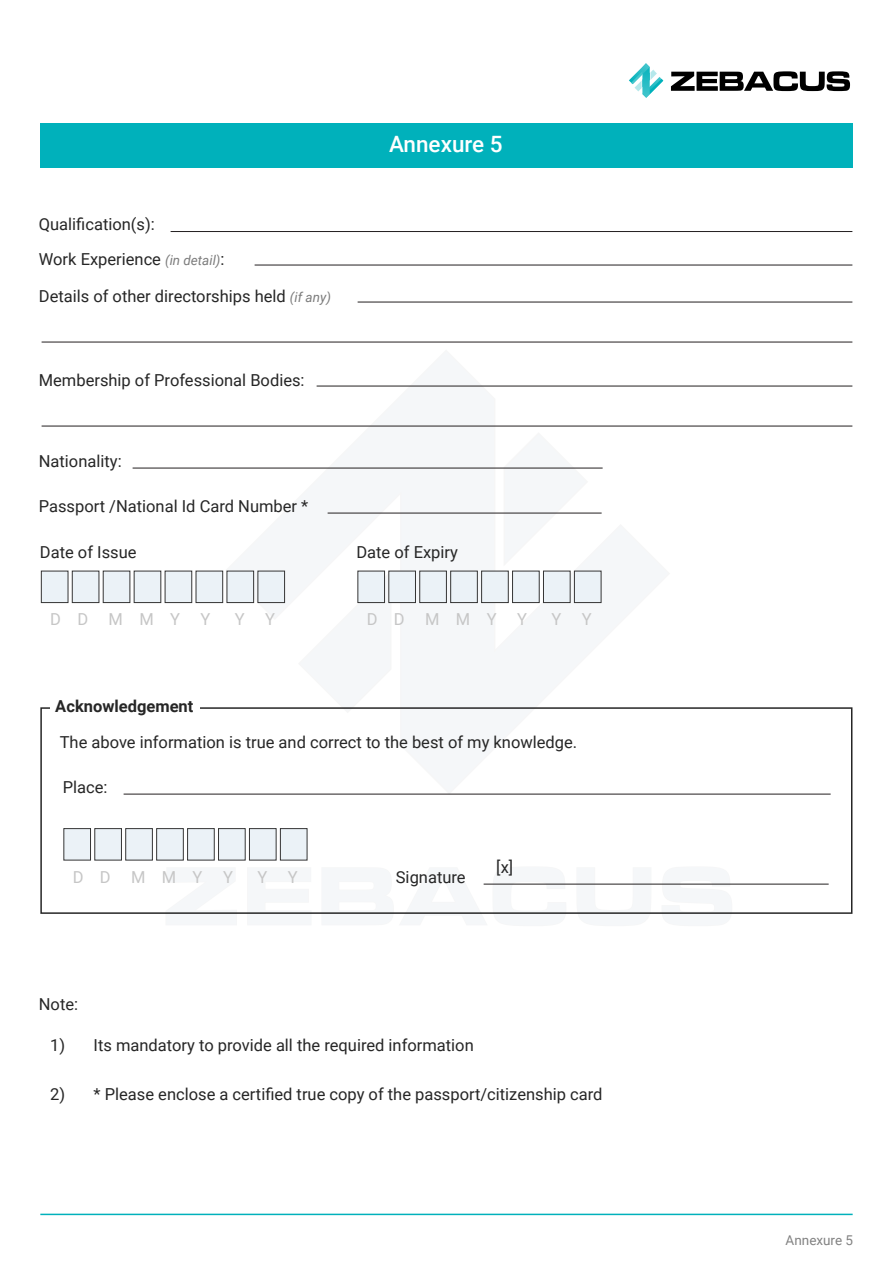
<style>
.page{position:relative;width:893px;height:1263px;background:#fff}
.page>*{position:absolute;margin:0;border:0;box-sizing:border-box;transform-origin:0 0}
.t1{font:500 22.5px "Roboto";color:#fff}
.t2{font:16.5px "Roboto";color:#262626}
.t3{font:16.5px "Roboto";color:#c6c6c6}
.t4{font:700 16.5px "Roboto";color:#262626}
.t5{font:13.5px "Roboto";color:#828282}
.s1{font-style:italic;font-size:13.5px;color:#7c7c7c}
</style>
<div class="page">
<svg style="left:224px;top:385px;width:447px;height:409px"></svg>
<svg style="left:483px;top:883px;width:84px;height:2px"></svg>
<svg style="left:576px;top:883px;width:76px;height:1px"></svg>
<svg style="left:661px;top:883px;width:71px;height:1px"></svg>
<div style="left:40px;top:123px;width:813px;height:44px;background:#00b1bb"></div>
<hr style="left:40px;top:1214px;width:813px;height:1px;background:#00b1bb">
<hr style="left:171px;top:231px;width:681px;height:1px;background:#231f20">
<hr style="left:133px;top:468px;width:470px;height:1px;background:#231f20">
<hr style="left:124px;top:794px;width:707px;height:1px;background:#231f20">
<hr style="left:484px;top:884px;width:345px;height:1px;background:#231f20">
<hr style="left:328px;top:513px;width:274px;height:1px;background:#231f20">
<hr style="left:255px;top:265px;width:597px;height:1px;background:#231f20">
<hr style="left:358px;top:302px;width:494px;height:1px;background:#231f20">
<hr style="left:42px;top:342px;width:810px;height:1px;background:#231f20">
<hr style="left:317px;top:386px;width:535px;height:1px;background:#231f20">
<hr style="left:42px;top:426px;width:810px;height:1px;background:#231f20">
<div style="left:41px;top:571px;width:27px;height:32px;background:#ebf2f7;border:1px solid #353535"></div>
<div style="left:72px;top:571px;width:27px;height:32px;background:#ebf2f7;border:1px solid #353535"></div>
<div style="left:103px;top:571px;width:27px;height:32px;background:#ebf2f7;border:1px solid #353535"></div>
<div style="left:134px;top:571px;width:27px;height:32px;background:#ebf2f7"></div>
<div style="left:165px;top:571px;width:27px;height:32px;background:#ebf2f7;border:1px solid #353535"></div>
<div style="left:196px;top:571px;width:27px;height:32px;background:#ebf2f7;border:1px solid #353535"></div>
<div style="left:227px;top:571px;width:27px;height:32px;background:#ebf2f7;border:1px solid #353535"></div>
<div style="left:258px;top:571px;width:27px;height:32px;background:#ebf2f7;border:1px solid #353535"></div>
<div style="left:64px;top:828px;width:27px;height:32px;background:#ebf2f7;border:1px solid #353535"></div>
<div style="left:95px;top:828px;width:27px;height:32px;background:#ebf2f7;border:1px solid #353535"></div>
<div style="left:126px;top:828px;width:26px;height:32px;background:#ebf2f7"></div>
<div style="left:157px;top:828px;width:26px;height:32px;background:#ebf2f7"></div>
<div style="left:187px;top:828px;width:27px;height:32px;background:#ebf2f7;border:1px solid #353535"></div>
<div style="left:218px;top:828px;width:27px;height:32px;background:#ebf2f7;border:1px solid #353535"></div>
<div style="left:249px;top:828px;width:27px;height:32px;background:#ebf2f7;border:1px solid #353535"></div>
<div style="left:280px;top:828px;width:27px;height:32px;background:#ebf2f7;border:1px solid #353535"></div>
<div style="left:358px;top:571px;width:27px;height:32px;background:#ebf2f7;border:1px solid #353535"></div>
<div style="left:389px;top:571px;width:27px;height:32px;background:#ebf2f7;border:1px solid #353535"></div>
<div style="left:420px;top:571px;width:26px;height:32px;background:#ebf2f7"></div>
<div style="left:451px;top:571px;width:26px;height:32px;background:#ebf2f7"></div>
<div style="left:481px;top:571px;width:27px;height:32px;background:#ebf2f7;border:1px solid #353535"></div>
<div style="left:512px;top:571px;width:27px;height:32px;background:#ebf2f7;border:1px solid #353535"></div>
<div style="left:543px;top:571px;width:27px;height:32px;background:#ebf2f7;border:1px solid #353535"></div>
<div style="left:574px;top:571px;width:27px;height:32px;background:#ebf2f7;border:1px solid #353535"></div>
<div style="left:40px;top:707px;width:812px;height:207px;border:2px solid #262626"></div>
<div style="left:51px;top:693px;width:149px;height:25px;background:#fff"></div>
<svg style="left:629px;top:63px;width:34px;height:35px"></svg>
<svg style="left:671px;top:71px;width:179px;height:20px"></svg>
<p class="t2" style="left:39px;top:213px;width:117px">Qualification(s):</p>
<p class="t2" style="left:39px;top:248px;width:187px">Work Experience <span class="s1">(in detail)</span>:</p>
<p class="t2" style="left:39px;top:285px;width:294px">Details of other directorships held <span class="s1">(if any)</span></p>
<p class="t2" style="left:39px;top:369px;width:267px">Membership of Professional Bodies:</p>
<p class="t2" style="left:39px;top:449px;width:84px">Nationality:</p>
<p class="t2" style="left:39px;top:494px;width:271px">Passport /National Id Card Number *</p>
<p class="t2" style="left:40px;top:540px;width:98px">Date of Issue</p>
<p class="t3" style="left:50px;top:608px;width:162px">D D M M Y Y</p>
<p class="t3" style="left:235px;top:608px;width:42px">Y Y</p>
<h1 class="t1" style="left:389px;top:128px;width:115px">Annexure 5</h1>
<p class="t2" style="left:356px;top:540px;width:103px">Date of Expiry</p>
<p class="t3" style="left:367px;top:608px;width:162px">D D M M Y Y</p>
<p class="t3" style="left:551px;top:608px;width:42px">Y Y</p>
<p class="t4" style="left:55px;top:695px;width:140px">Acknowledgement</p>
<p class="t2" style="left:60px;top:730px;width:519px">The above information is true and correct to the best of my knowledge.</p>
<p class="t2" style="left:63px;top:775px;width:46px">Place:</p>
<p class="t3" style="left:73px;top:865px;width:162px">D D M M Y Y</p>
<p class="t3" style="left:257px;top:865px;width:42px">Y Y</p>
<p class="t2" style="left:396px;top:865px;width:71px">Signature</p>
<p class="t2" style="left:496px;top:856px;width:18px">[x]</p>
<p class="t2" style="left:39px;top:992px;width:41px">Note:</p>
<p class="t2" style="left:50px;top:1033px;width:17px">1)</p>
<p class="t2" style="left:50px;top:1082px;width:17px">2)</p>
<p class="t2" style="left:94px;top:1033px;width:382px">Its mandatory to provide all the required information</p>
<p class="t2" style="left:94px;top:1082px;width:510px">* Please enclose a certified true copy of the passport/citizenship card</p>
<p class="t5" style="left:786px;top:1231px;width:69px">Annexure 5</p>
</div>
